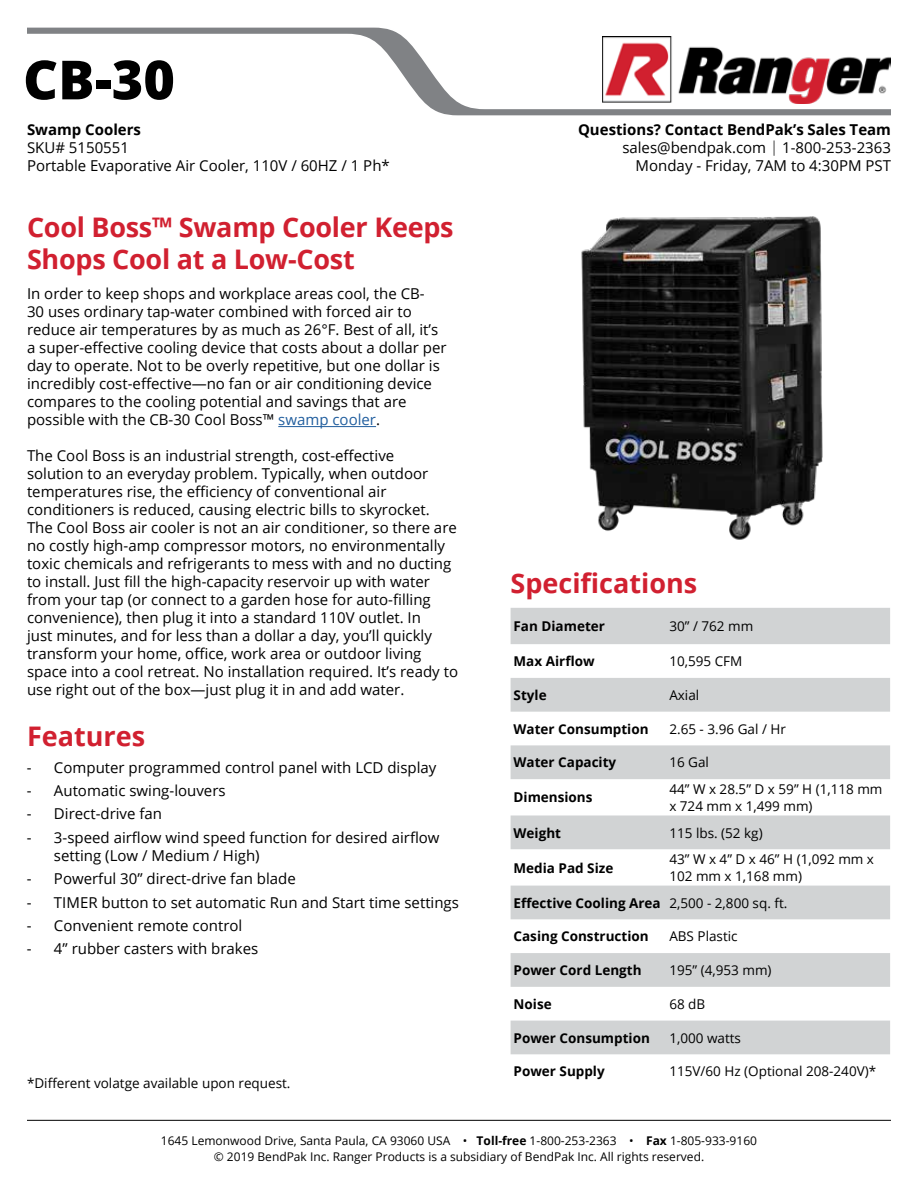
<style>
.page{position:relative;width:918px;height:1188px;background:#fff}
.page>*{position:absolute;margin:0;border:0;box-sizing:border-box;transform-origin:0 0}
.t1{font:800 54px "Open Sans";color:#000}
.t2{font:700 27px/32.4px "Open Sans";letter-spacing:-.01em;color:#d12030}
.t3{font:15px/18px "Open Sans";color:#000}
.t4{font:700 15px "Open Sans";color:#000}
.t5{font:13.5px/16.2px "Open Sans";color:#000}
.t6{font:700 13.5px "Open Sans";color:#000}
.t7{font:12px/15.6px "Open Sans";color:#000;text-align:center}
.s1{color:#215e9e}
.s2{font-weight:700}
.s3{font-weight:300}
.s4{font-weight:400}
</style>
<div class="page">
<svg style="left:511px;top:608px;width:379px;height:446px;fill:#d1d3d4"></svg>
<img style="left:581px;top:216px;width:242px;height:324px">
<svg style="left:27px;top:27px;width:864px;height:89px"></svg>
<hr style="left:278px;top:426px;width:98px;height:1px;background:#215e9e">
<img style="left:603px;top:37px;width:288px;height:67px">
<hr style="left:27px;top:1120px;width:864px;height:1px;background:#000">
<h1 class="t1" style="left:23px;top:39px;width:153px">CB-30</h1>
<p class="t4" style="left:27px;top:119px;width:116px">Swamp Coolers</p>
<p class="t3" style="left:27px;top:139px;width:364px">SKU# 5150551<br>Portable Evaporative Air Cooler, 110V / 60HZ / 1 Ph*</p>
<h2 class="t2" style="left:27px;top:210px;width:428px">Cool Boss™ Swamp Cooler Keeps<br>Shops Cool at a Low-Cost</h2>
<p class="t3" style="left:27px;top:285px;width:421px">In order to keep shops and workplace areas cool, the CB-<br>30 uses ordinary tap-water combined with forced air to reduce air temperatures by as much as 26°F. Best of all, it’s a super-effective cooling device that costs about a dollar per day to operate. Not to be overly repetitive, but one dollar is incredibly cost-effective—no fan or air conditioning device compares to the cooling potential and savings that are possible with the CB-30 Cool Boss™ <span class="s1">swamp cooler</span>.</p>
<p class="t3" style="left:27px;top:447px;width:433px">The Cool Boss is an industrial strength, cost-effective<br>solution to an everyday problem. Typically, when outdoor temperatures rise, the efficiency of conventional air conditioners is reduced, causing electric bills to skyrocket.<br>The Cool Boss air cooler is not an air conditioner, so there are no costly high-amp compressor motors, no environmentally toxic chemicals and refrigerants to mess with and no ducting to install. Just fill the high-capacity reservoir up with water from your tap (or connect to a garden hose for auto-filling convenience), then plug it into a standard 110V outlet. In<br>just minutes, and for less than a dollar a day, you’ll quickly transform your home, office, work area or outdoor living space into a cool retreat. No installation required. It’s ready to use right out of the box—just plug it in and add water.</p>
<h2 class="t2" style="left:27px;top:719px;width:120px">Features</h2>
<p class="t3" style="left:27px;top:758px;width:411px">- Computer programmed control panel with LCD display</p>
<p class="t3" style="left:27px;top:781px;width:200px">- Automatic swing-louvers</p>
<p class="t3" style="left:27px;top:805px;width:137px">- Direct-drive fan</p>
<p class="t3" style="left:54px;top:828px;width:387px;text-indent:-27px">- 3-speed airflow wind speed function for desired airflow setting (Low / Medium / High)</p>
<p class="t3" style="left:27px;top:869px;width:270px">- Powerful 30” direct-drive fan blade</p>
<p class="t3" style="left:27px;top:893px;width:434px">- TIMER button to set automatic Run and Start time settings</p>
<p class="t3" style="left:27px;top:916px;width:217px">- Convenient remote control</p>
<p class="t3" style="left:27px;top:940px;width:233px">- 4” rubber casters with brakes</p>
<p class="t5" style="left:27px;top:1075px;width:265px">*Different volatge available upon request.</p>
<p class="t3" style="left:578px;top:121px;width:315px;text-align:right"><span class="s2">Questions? Contact BendPak’s Sales Team </span>sales@bendpak.com <span class="s3">|</span> 1-800-253-2363<br>Monday - Friday, 7AM to 4:30PM PST</p>
<h2 class="t2" style="left:511px;top:566px;width:188px">Specifications</h2>
<p class="t6" style="left:514px;top:617px;width:93px">Fan Diameter</p>
<p class="t5" style="left:669px;top:618px;width:85px">30” / 762 mm</p>
<p class="t6" style="left:514px;top:652px;width:83px">Max Airflow</p>
<p class="t5" style="left:669px;top:653px;width:75px">10,595 CFM</p>
<p class="t6" style="left:514px;top:686px;width:35px">Style</p>
<p class="t5" style="left:669px;top:687px;width:31px">Axial</p>
<p class="t6" style="left:514px;top:719px;width:137px">Water Consumption</p>
<p class="t5" style="left:669px;top:720px;width:118px">2.65 - 3.96 Gal / Hr</p>
<p class="t6" style="left:514px;top:753px;width:104px">Water Capacity</p>
<p class="t5" style="left:669px;top:754px;width:41px">16 Gal</p>
<p class="t6" style="left:514px;top:788px;width:80px">Dimensions</p>
<p class="t5" style="left:669px;top:781px;width:215px">44” W x 28.5” D x 59” H (1,118 mm x 724 mm x 1,499 mm)</p>
<p class="t6" style="left:514px;top:823px;width:49px">Weight</p>
<p class="t5" style="left:669px;top:824px;width:95px">115 lbs. (52 kg)</p>
<p class="t6" style="left:514px;top:858px;width:101px">Media Pad Size</p>
<p class="t5" style="left:669px;top:851px;width:206px">43” W x 4” D x 46” H (1,092 mm x<br>102 mm x 1,168 mm)</p>
<p class="t6" style="left:514px;top:893px;width:275px">Effective Cooling Area <span class="s4">2,500 - 2,800 sq. ft.</span></p>
<p class="t6" style="left:514px;top:927px;width:137px">Casing Construction</p>
<p class="t5" style="left:669px;top:928px;width:70px">ABS Plastic</p>
<p class="t6" style="left:514px;top:961px;width:129px">Power Cord Length</p>
<p class="t5" style="left:669px;top:962px;width:104px">195” (4,953 mm)</p>
<p class="t6" style="left:514px;top:994px;width:40px">Noise</p>
<p class="t5" style="left:669px;top:996px;width:37px">68 dB</p>
<p class="t6" style="left:514px;top:1028px;width:138px">Power Consumption</p>
<p class="t5" style="left:669px;top:1029px;width:73px">1,000 watts</p>
<p class="t6" style="left:514px;top:1062px;width:93px">Power Supply</p>
<p class="t5" style="left:669px;top:1063px;width:208px">115V/60 Hz (Optional 208-240V)*</p>
<p class="t7" style="left:161px;top:1133px;width:598px">1645 Lemonwood Drive, Santa Paula, CA 93060 USA • <span class="s2">Toll-free</span> 1-800-253-2363 • <span class="s2">Fax</span> 1-805-933-9160 © 2019 BendPak Inc. Ranger Products is a subsidiary of BendPak Inc. All rights reserved.</p>
</div>
